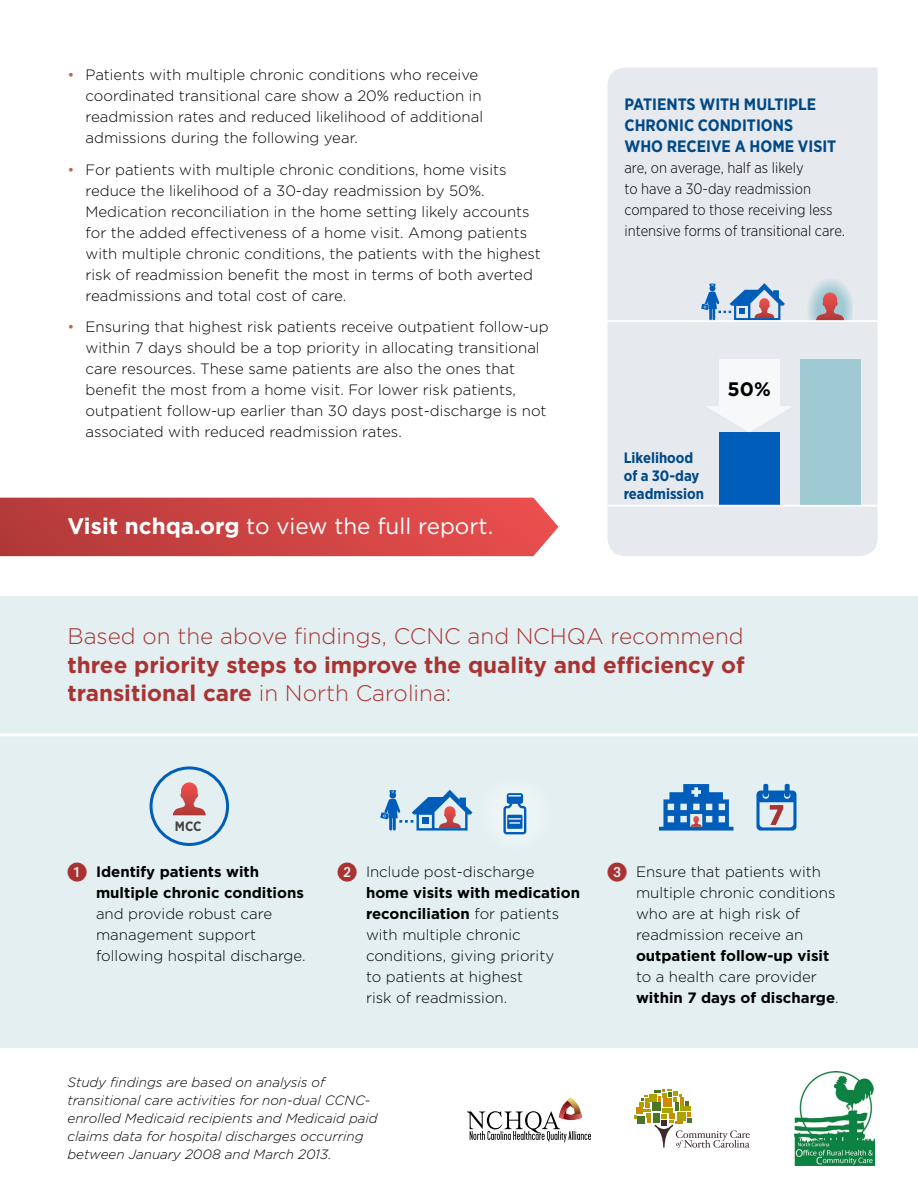
<style>
.page{position:relative;width:918px;height:1188px;background:#fff}
.page>*{position:absolute;margin:0;border:0;box-sizing:border-box;transform-origin:0 0}
.t1{font:700 22.5px/28.5px "Gotham";color:#a93333}
.t2{font:300 22.5px "Gotham";color:#a93333}
.t3{font:22.5px "Gotham";color:#fff}
.t4{font:700 19.5px "Gotham";color:#000}
.t5{font:700 16.5px/21px "Gotham Narrow";color:#004987}
.t6{font:300 15px/21px "Gotham";color:#000}
.t7{font:300 15px/21px "Gotham Narrow";color:#000}
.t8{font:700 15px/21px "Gotham";color:#000}
.t9{font:700 15px/18px "Gotham Narrow";color:#004987}
.t10{font:italic 300 13.5px/18px "Gotham";color:#000}
.t11{font:700 13.5px "Gotham Narrow";color:#454343}
.s1{color:#ba6255}
.s2{font-weight:700}
.s3{font-weight:300}
.s4{font-family:"European Pi One";font-weight:400;font-size:19.5px;color:#a93333}
</style>
<div class="page">
<div style="left:0;top:596px;width:918px;height:452px;background:#e3eff1"></div>
<div style="left:608px;top:68px;width:270px;height:488px;background:#e6e9ed"></div>
<div style="left:719px;top:360px;width:61px;height:46px;background:#f7f8f9"></div>
<svg style="left:808px;top:279px;width:45px;height:41px;background:#c3b9be"></svg>
<div style="left:800px;top:322px;width:58px;height:21px;background:#e6e9ed"></div>
<svg style="left:0;top:498px;width:558px;height:58px;background:#ce4847"></svg>
<svg style="left:634px;top:1089px;width:116px;height:59px"></svg>
<svg style="left:468px;top:1098px;width:123px;height:44px"></svg>
<img style="left:794px;top:1072px;width:81px;height:93px">
<div style="left:150px;top:766px;width:79px;height:80px;border:3px solid #005db9;border-radius:50%"></div>
<svg style="left:173px;top:782px;width:33px;height:33px"></svg>
<hr style="left:0;top:733px;width:918px;height:3px;background:#fff">
<svg style="left:659px;top:784px;width:74px;height:47px"></svg>
<div style="left:719px;top:432px;width:61px;height:73px;background:#005db9"></div>
<hr style="left:608px;top:505px;width:279px;height:2px;background:#fff">
<svg style="left:380px;top:790px;width:92px;height:41px"></svg>
<div style="left:800px;top:360px;width:60px;height:145px;background:#a0cad3"></div>
<svg style="left:705px;top:406px;width:88px;height:26px"></svg>
<hr style="left:599px;top:320px;width:286px;height:2px;background:#fff">
<svg style="left:701px;top:283px;width:84px;height:37px;background:#99b0d0"></svg>
<div style="left:763px;top:784px;width:5px;height:13px;background:#005db9;border-radius:2px"></div>
<div style="left:785px;top:784px;width:5px;height:13px;background:#005db9;border-radius:2px"></div>
<svg style="left:756px;top:791px;width:41px;height:40px"></svg>
<svg style="left:503px;top:793px;width:24px;height:42px"></svg>
<p class="t6" style="left:86px;top:64px;width:399px;text-indent:-18px"><span class="s1">•</span> Patients with multiple chronic conditions who receive coordinated transitional care show a 20% reduction in readmission rates and reduced likelihood of additional admissions during the following year.</p>
<p class="t6" style="left:86px;top:159px;width:457px;text-indent:-18px"><span class="s1">•</span> For patients with multiple chronic conditions, home visits reduce the likelihood of a 30-day readmission by 50%.<br>Medication reconciliation in the home setting likely accounts for the added effectiveness of a home visit. Among patients with multiple chronic conditions, the patients with the highest risk of readmission benefit the most in terms of both averted readmissions and total cost of care.</p>
<p class="t6" style="left:86px;top:316px;width:465px;text-indent:-18px"><span class="s1">•</span> Ensuring that highest risk patients receive outpatient follow-up within 7 days should be a top priority in allocating transitional care resources. These same patients are also the ones that benefit the most from a home visit. For lower risk patients, outpatient follow-up earlier than 30 days post-discharge is not associated with reduced readmission rates.</p>
<h1 class="t3" style="left:68px;top:513px;width:427px"><span class="s2">Visit nchqa.org</span> to view the full report.</h1>
<p class="t5" style="left:625px;top:94px;width:213px">PATIENTS WITH MULTIPLE<br>CHRONIC CONDITIONS<br>WHO RECEIVE A HOME VISIT</p>
<p class="t7" style="left:625px;top:157px;width:222px">are, on average, half as likely<br>to have a 30-day readmission compared to those receiving less intensive forms of transitional care.</p>
<p class="t9" style="left:624px;top:449px;width:82px">LIKELIHOOD<br>OF A 30-DAY<br>READMISSION</p>
<h2 class="t4" style="left:728px;top:377px;width:45px">50%</h2>
<h1 class="t2" style="left:68px;top:624px;width:678px">Based on the above findings, CCNC and NCHQA recommend</h1>
<h1 class="t1" style="left:68px;top:650px;width:679px">three priority steps to improve the quality and efficiency of transitional care <span class="s3">in North Carolina:</span></h1>
<p class="t11" style="left:175px;top:817px;width:10px">MCC</p>
<p class="t8" style="left:96px;top:861px;width:209px;text-indent:-28px"><span class="s4">1</span> Identify patients with multiple chronic conditions</p>
<p class="t6" style="left:96px;top:903px;width:211px">and provide robust care management support following hospital discharge.</p>
<p class="t6" style="left:366px;top:861px;width:216px;text-indent:-28px"><span class="s4">2</span> Include post-discharge <span class="s2">home visits with medication reconciliation</span> for patients with multiple chronic conditions, giving priority<br>to patients at highest<br>risk of readmission.</p>
<p class="t6" style="left:636px;top:861px;width:201px;text-indent:-28px"><span class="s4">3</span> Ensure that patients with multiple chronic conditions who are at high risk of readmission receive an</p>
<p class="t8" style="left:636px;top:945px;width:195px">outpatient follow-up visit</p>
<p class="t6" style="left:636px;top:966px;width:204px">to a health care provider <span class="s2">within 7 days of discharge</span>.</p>
<p class="t10" style="left:68px;top:1073px;width:312px">Study findings are based on analysis of transitional care activities for non-dual CCNC&shy;enrolled Medicaid recipients and Medicaid paid claims data for hospital discharges occurring between January 2008 and March 2013.</p>
</div>
